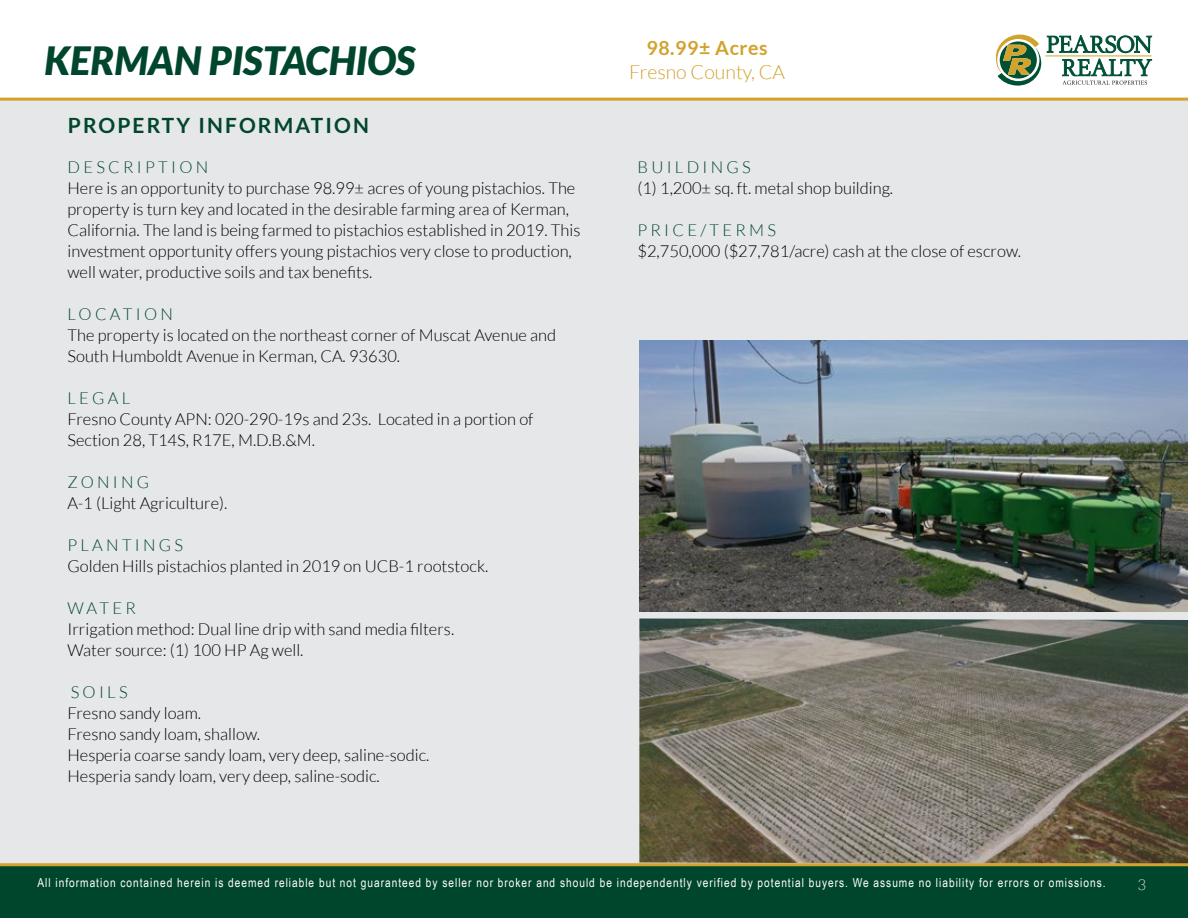
<style>
.page{position:relative;width:1188px;height:918px;background:#fff}
.page>*{position:absolute;margin:0;border:0;box-sizing:border-box;transform-origin:0 0}
.t1{font:italic 900 39px "Lato";color:#00462c}
.t2{font:700 21px "Lato";letter-spacing:.1em;color:#00462c}
.t3{font:300 19.5px "Lato";color:#d1a22c}
.t4{font:700 19.5px "Lato";letter-spacing:.03em;color:#d1a22c}
.t5{font:300 16.5px/21px "Lato";color:#000}
.t6{font:300 16.5px "Lato";letter-spacing:.2em;color:#00462c}
.t7{font:300 15px "Lato";color:#dcddde}
.t8{font:12.3px "Arial Narrow";letter-spacing:.08em;color:#fff}
</style>
<div class="page">
<div style="left:0;top:99px;width:1188px;height:765px;background:#e6e7e8"></div>
<img style="left:639px;top:340px;width:549px;height:272px">
<img style="left:639px;top:618px;width:549px;height:245px">
<svg style="left:996px;top:35px;width:156px;height:51px"></svg>
<div style="left:0;top:864px;width:1188px;height:54px;background:#00462c"></div>
<hr style="left:0;top:863px;width:1188px;height:3px;background:#d1a22c">
<hr style="left:0;top:98px;width:1188px;height:3px;background:#d1a22c">
<h1 class="t1" style="left:44px;top:38px;width:372px">KERMAN PISTACHIOS</h1>
<p class="t2" style="left:68px;top:114px;width:303px">PROPERTY INFORMATION</p>
<p class="t6" style="left:68px;top:159px;width:142px">DESCRIPTION</p>
<p class="t5" style="left:68px;top:178px;width:514px">Here is an opportunity to purchase 98.99± acres of young pistachios. The property is turn key and located in the desirable farming area of Kerman, California. The land is being farmed to pistachios established in 2019. This investment opportunity offers young pistachios very close to production, well water, productive soils and tax benefits.</p>
<p class="t6" style="left:68px;top:306px;width:107px">LOCATION</p>
<p class="t5" style="left:68px;top:325px;width:490px">The property is located on the northeast corner of Muscat Avenue and<br>South Humboldt Avenue in Kerman, CA. 93630.</p>
<p class="t6" style="left:68px;top:390px;width:64px">LEGAL</p>
<p class="t5" style="left:68px;top:409px;width:468px">Fresno County APN: 020-290-19s and 23s. Located in a portion of<br>Section 28, T14S, R17E, M.D.B.&amp;M.</p>
<p class="t6" style="left:68px;top:474px;width:83px">ZONING</p>
<p class="t5" style="left:68px;top:493px;width:161px">A-1 (Light Agriculture).</p>
<p class="t6" style="left:68px;top:537px;width:117px">PLANTINGS</p>
<p class="t5" style="left:68px;top:556px;width:422px">Golden Hills pistachios planted in 2019 on UCB-1 rootstock.</p>
<p class="t6" style="left:68px;top:600px;width:70px">WATER</p>
<p class="t5" style="left:68px;top:619px;width:388px">Irrigation method: Dual line drip with sand media filters.<br>Water source: (1) 100 HP Ag well.</p>
<p class="t6" style="left:71px;top:684px;width:58px">SOILS</p>
<p class="t5" style="left:68px;top:703px;width:364px">Fresno sandy loam.<br>Fresno sandy loam, shallow.<br>Hesperia coarse sandy loam, very deep, saline-sodic.<br>Hesperia sandy loam, very deep, saline-sodic.</p>
<p class="t4" style="left:647px;top:36px;width:123px">98.99± Acres</p>
<p class="t3" style="left:629px;top:61px;width:157px">Fresno County, CA</p>
<p class="t6" style="left:637px;top:159px;width:115px">BUILDINGS</p>
<p class="t5" style="left:637px;top:178px;width:257px">(1) 1,200± sq. ft. metal shop building.</p>
<p class="t6" style="left:637px;top:222px;width:140px">PRICE/TERMS</p>
<p class="t5" style="left:637px;top:241px;width:385px">$2,750,000 ($27,781/acre) cash at the close of escrow.</p>
<p class="t8" style="left:38px;top:873px;width:1070px">All information contained herein is deemed reliable but not guaranteed by seller nor broker and should be independently verified by potential buyers. We assume no liability for errors or omissions.</p>
<p class="t7" style="left:1138px;top:876px;width:10px">3</p>
</div>
